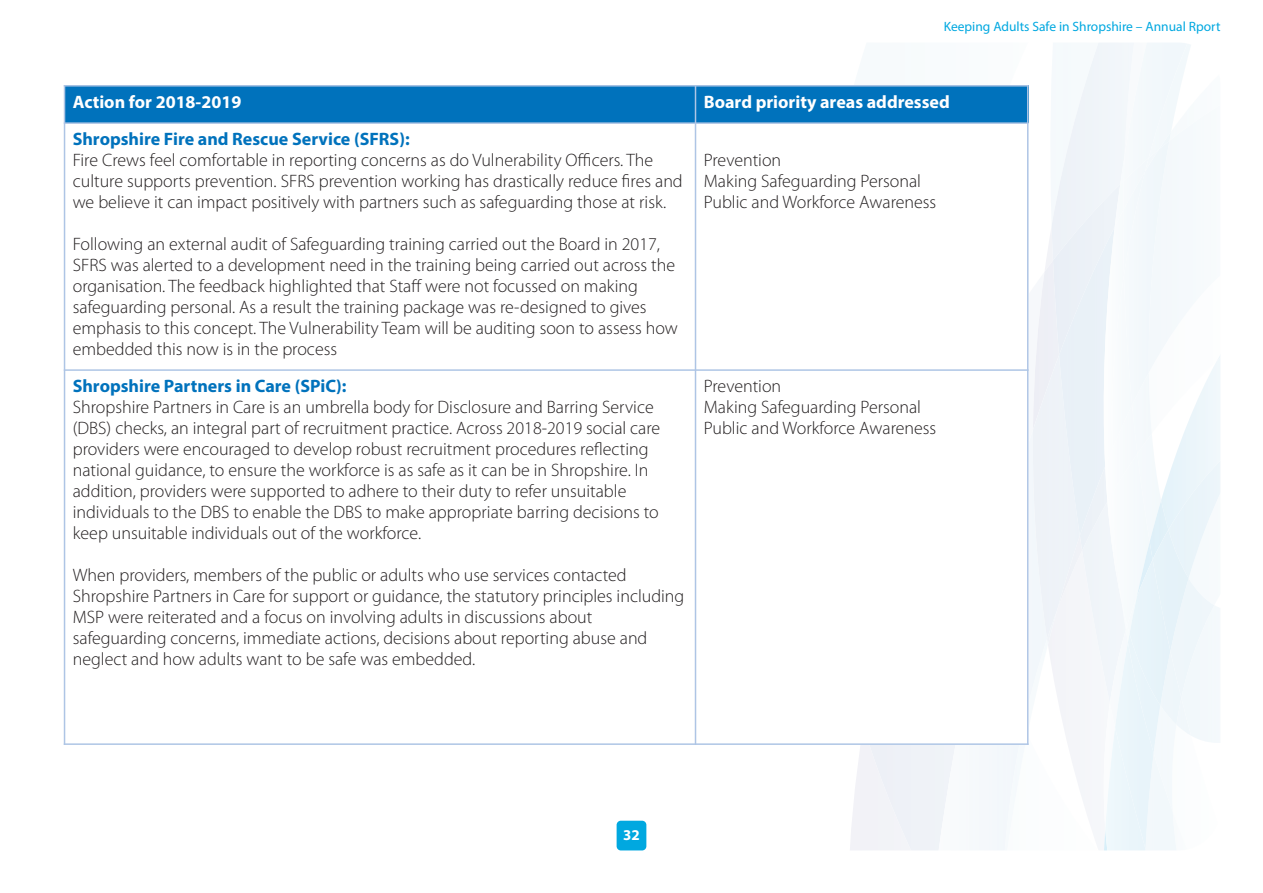
<style>
.page{position:relative;width:1263px;height:893px;background:#fff}
.page>*{position:absolute;margin:0;border:0;box-sizing:border-box;transform-origin:0 0}
.t1{font:300 18px/21px "Myriad Pro";color:#231f20}
.t2{font:700 18px "Myriad Pro";color:#0072bc}
.t3{font:700 18px "Myriad Pro";color:#fff}
.t4{font:700 15px "Myriad Pro";color:#fff}
.t5{font:13.5px "Myriad Pro";color:#00a8e0}
</style>
<div class="page">
<svg style="left:631px;top:43px;width:589px;height:808px;fill:#f5f9fb"></svg>
<div style="left:64px;top:85px;width:631px;height:38px;background:#0072bc"></div>
<div style="left:695px;top:85px;width:333px;height:38px;background:#0072bc"></div>
<div style="left:64px;top:123px;width:631px;height:247px;background:#fff"></div>
<div style="left:695px;top:123px;width:333px;height:247px;background:#fff"></div>
<div style="left:64px;top:370px;width:631px;height:374px;background:#fff"></div>
<div style="left:695px;top:370px;width:333px;height:374px;background:#fff"></div>
<hr style="left:64px;top:85px;width:1px;height:660px;background:#aec5e5">
<hr style="left:695px;top:85px;width:1px;height:660px;background:#aec5e5">
<hr style="left:1027px;top:85px;width:1px;height:660px;background:#aec5e5">
<hr style="left:64px;top:85px;width:964px;height:2px;background:#aec5e5">
<hr style="left:64px;top:122px;width:964px;height:2px;background:#aec5e5">
<hr style="left:64px;top:369px;width:964px;height:2px;background:#aec5e5">
<hr style="left:64px;top:743px;width:964px;height:2px;background:#aec5e5">
<div style="left:617px;top:821px;width:29px;height:29px;background:#00a8e0;border-radius:4px"></div>
<p class="t5" style="left:944px;top:22px;width:278px">Keeping Adults Safe in Shropshire – Annual Rport</p>
<p class="t3" style="left:73px;top:95px;width:170px">Action for 2018-2019</p>
<p class="t3" style="left:704px;top:95px;width:248px">Board priority areas addressed</p>
<p class="t2" style="left:73px;top:132px;width:338px">Shropshire Fire and Rescue Service (SFRS):</p>
<p class="t1" style="left:73px;top:151px;width:611px">Fire Crews feel comfortable in reporting concerns as do Vulnerability Officers. The culture supports prevention. SFRS prevention working has drastically reduce fires and we believe it can impact positively with partners such as safeguarding those at risk.</p>
<p class="t1" style="left:73px;top:235px;width:607px">Following an external audit of Safeguarding training carried out the Board in 2017, SFRS was alerted to a development need in the training being carried out across the organisation. The feedback highlighted that Staff were not focussed on making safeguarding personal. As a result the training package was re-designed to gives emphasis to this concept. The Vulnerability Team will be auditing soon to assess how embedded this now is in the process</p>
<p class="t1" style="left:704px;top:151px;width:234px">Prevention<br>Making Safeguarding Personal<br>Public and Workforce Awareness</p>
<p class="t2" style="left:73px;top:379px;width:275px">Shropshire Partners in Care (SPiC):</p>
<p class="t1" style="left:73px;top:398px;width:589px">Shropshire Partners in Care is an umbrella body for Disclosure and Barring Service (DBS) checks, an integral part of recruitment practice. Across 2018-2019 social care providers were encouraged to develop robust recruitment procedures reflecting national guidance, to ensure the workforce is as safe as it can be in Shropshire. In addition, providers were supported to adhere to their duty to refer unsuitable individuals to the DBS to enable the DBS to make appropriate barring decisions to keep unsuitable individuals out of the workforce.</p>
<p class="t1" style="left:73px;top:566px;width:613px">When providers, members of the public or adults who use services contacted Shropshire Partners in Care for support or guidance, the statutory principles including MSP were reiterated and a focus on involving adults in discussions about safeguarding concerns, immediate actions, decisions about reporting abuse and neglect and how adults want to be safe was embedded.</p>
<p class="t1" style="left:704px;top:377px;width:234px">Prevention<br>Making Safeguarding Personal<br>Public and Workforce Awareness</p>
<p class="t4" style="left:623px;top:830px;width:18px">32</p>
</div>
